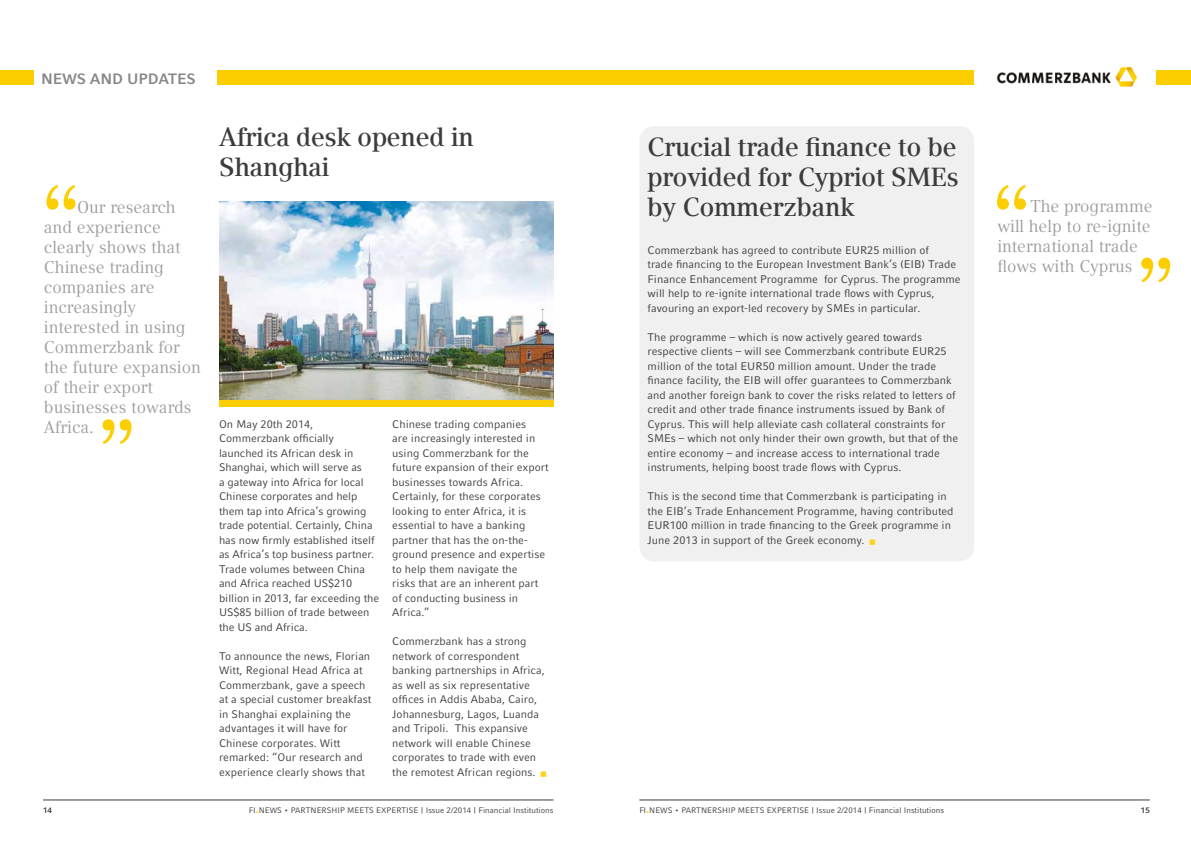
<style>
.page{position:relative;width:1191px;height:842px;background:#fff}
.page>*{position:absolute;margin:0;border:0;box-sizing:border-box;transform-origin:0 0}
.t1{font:700 72px "Commerzbank Compatil Text";color:#fcce00}
.t2{font:600 26px/30px "Compatil Txt Headline";color:#3c3c3b}
.t3{font:17px/20px "Commerzbank Compatil Text";color:#9d9d9c}
.t4{font:700 15px "Commerzbank Compatil Fact";letter-spacing:-.01em;color:#878787}
.t5{font:11px/14.5px "Commerzbank Compatil Fact";color:#3c3c3b}
.t6{font:8px "Commerzbank Compatil Fact";color:#3c3c3b}
.t7{font:700 8px "Commerzbank Compatil Fact";color:#3c3c3b}
</style>
<div class="page">
<div style="left:0;top:71px;width:34px;height:14px;background:#fcce00"></div>
<div style="left:217px;top:71px;width:756px;height:14px;background:#fcce00"></div>
<div style="left:1156px;top:71px;width:35px;height:14px;background:#fcce00"></div>
<img style="left:996px;top:66px;width:141px;height:21px">
<hr style="left:43px;top:799px;width:510px;height:1px;background:#3c3c3b">
<div style="left:639px;top:126px;width:335px;height:435px;background:#f0f0f0;border-radius:15px"></div>
<hr style="left:639px;top:799px;width:510px;height:1px;background:#3c3c3b">
<img style="left:219px;top:201px;width:334px;height:199px">
<div style="left:219px;top:400px;width:334px;height:7px;background:#fcce00"></div>
<h3 class="t4" style="left:41px;top:69px;width:156px">NEWS AND UPDATES</h3>
<h1 class="t1" style="left:43px;top:177px;width:39px">“</h1>
<h3 class="t3" style="left:44px;top:198px;width:158px;text-indent:33px">Our research and experience clearly shows that<br>Chinese trading companies are increasingly interested in using<br>Commerzbank for the future expansion of their export businesses towards<br>Africa.</h3>
<h1 class="t1" style="left:99px;top:411px;width:39px">”</h1>
<h2 class="t2" style="left:219px;top:122px;width:256px">Africa desk opened in<br>Shanghai</h2>
<p class="t5" style="left:219px;top:416px;width:162px">On May 20th 2014,<br>Commerzbank officially launched its African desk in<br>Shanghai, which will serve as<br>a gateway into Africa for local<br>Chinese corporates and help them tap into Africa’s growing trade potential. Certainly, China has now firmly established itself as Africa’s top business partner.<br>Trade volumes between China and Africa reached US$210 billion in 2013, far exceeding the<br>US$85 billion of trade between the US and Africa.</p>
<p class="t5" style="left:219px;top:648px;width:154px">To announce the news, Florian<br>Witt, Regional Head Africa at<br>Commerzbank, gave a speech at a special customer breakfast in Shanghai explaining the advantages it will have for<br>Chinese corporates. Witt remarked: “Our research and experience clearly shows that</p>
<p class="t5" style="left:392px;top:416px;width:158px">Chinese trading companies<br>are increasingly interested in using Commerzbank for the future expansion of their export businesses towards Africa.<br>Certainly, for these corporates looking to enter Africa, it is essential to have a banking partner that has the on-the&shy;ground presence and expertise to help them navigate the<br>risks that are an inherent part of conducting business in<br>Africa.”</p>
<p class="t5" style="left:392px;top:634px;width:154px">Commerzbank has a strong network of correspondent banking partnerships in Africa, as well as six representative offices in Addis Ababa, Cairo,<br>Johannesburg, Lagos, Luanda and Tripoli. This expansive network will enable Chinese corporates to trade with even the remotest African regions.</p>
<h2 class="t2" style="left:647px;top:132px;width:313px;text-align:justify">Crucial trade finance to be provided for Cypriot SMEs by Commerzbank</h2>
<p class="t5" style="left:647px;top:242px;width:314px">Commerzbank has agreed to contribute EUR25 million of<br>trade financing to the European Investment Bank’s (EIB) Trade Finance Enhancement Programme for Cyprus. The programme will help to re-ignite international trade flows with Cyprus, favouring an export-led recovery by SMEs in particular.</p>
<p class="t5" style="left:647px;top:329px;width:312px">The programme – which is now actively geared towards respective clients – will see Commerzbank contribute EUR25 million of the total EUR50 million amount. Under the trade finance facility, the EIB will offer guarantees to Commerzbank and another foreign bank to cover the risks related to letters of credit and other trade finance instruments issued by Bank of Cyprus. This will help alleviate cash collateral constraints for SMEs – which not only hinder their own growth, but that of the entire economy – and increase access to international trade instruments, helping boost trade flows with Cyprus.</p>
<p class="t5" style="left:647px;top:489px;width:307px">This is the second time that Commerzbank is participating in the EIB’s Trade Enhancement Programme, having contributed EUR100 million in trade financing to the Greek programme in June 2013 in support of the Greek economy.</p>
<h1 class="t1" style="left:993px;top:177px;width:39px">“</h1>
<h3 class="t3" style="left:997px;top:196px;width:157px;text-indent:33px">The programme will help to re-ignite international trade flows with Cyprus</h3>
<h1 class="t1" style="left:1137px;top:250px;width:39px">”</h1>
<p class="t7" style="left:43px;top:805px;width:10px">14</p>
<p class="t6" style="left:249px;top:805px;width:306px">FI NEWS • PARTNERSHIP MEETS EXPERTISE | Issue 2/2014 | Financial Institutions</p>
<p class="t6" style="left:639px;top:805px;width:306px">FI NEWS • PARTNERSHIP MEETS EXPERTISE | Issue 2/2014 | Financial Institutions</p>
<p class="t7" style="left:1141px;top:805px;width:10px">15</p>
</div>
